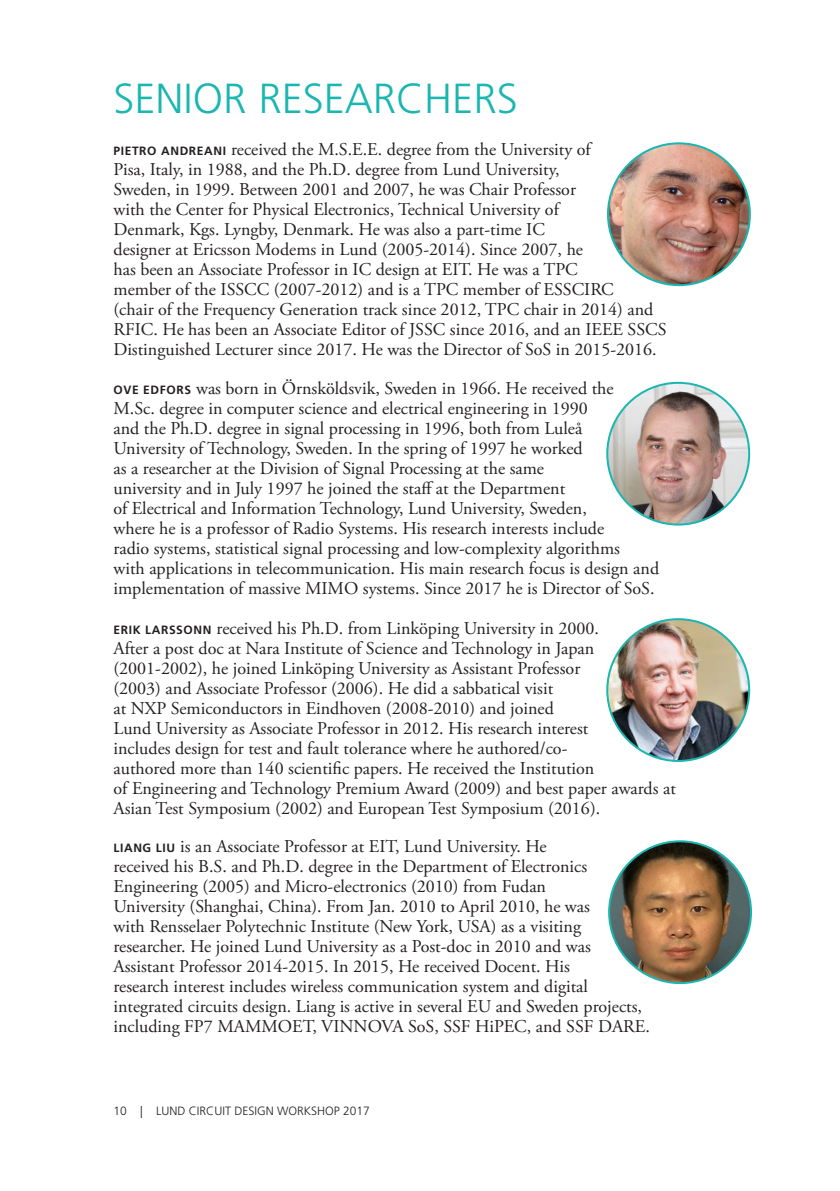
<style>
.page{position:relative;width:840px;height:1191px;background:#fff}
.page>*{position:absolute;margin:0;border:0;box-sizing:border-box;transform-origin:0 0}
.SoS_Rubr{font:300 42px "Frutiger LT Std";color:#1ab6b0}
.SoS_Bröd{font:18px/20px "Adobe Garamond Pro";color:#231f20}
.t1{font:300 12px "Frutiger LT Std";color:#231f20}
.s1{font-family:"Frutiger LT Std";font-weight:700;font-size:12px}
</style>
<div class="page">
<img style="left:607px;top:143px;width:142px;height:142px;border-radius:71px">
<img style="left:607px;top:383px;width:141px;height:141px;border-radius:71px">
<img style="left:607px;top:619px;width:141px;height:142px;border-radius:71px">
<img style="left:608px;top:841px;width:142px;height:142px;border-radius:71px">
<p class="SoS_Rubr" style="left:113px;top:75px;width:405px">SENIOR RESEARCHERS</p>
<p class="SoS_Bröd" style="left:113px;top:140px;width:554px"><span class="s1">PIETRO ANDREANI</span> received the M.S.E.E. degree from the University of<br>Pisa, Italy, in 1988, and the Ph.D. degree from Lund University,<br>Sweden, in 1999. Between 2001 and 2007, he was Chair Professor<br>with the Center for Physical Electronics, Technical University of<br>Denmark, Kgs. Lyngby, Denmark. He was also a part-time IC<br>designer at Ericsson Modems in Lund (2005-2014). Since 2007, he<br>has been an Associate Professor in IC design at EIT. He was a TPC<br>member of the ISSCC (2007-2012) and is a TPC member of ESSCIRC<br>(chair of the Frequency Generation track since 2012, TPC chair in 2014) and RFIC. He has been an Associate Editor of JSSC since 2016, and an IEEE SSCS Distinguished Lecturer since 2017. He was the Director of SoS in 2015-2016.</p>
<p class="SoS_Bröd" style="left:113px;top:379px;width:547px"><span class="s1">OVE EDFORS</span> was born in Örnsköldsvik, Sweden in 1966. He received the M.Sc. degree in computer science and electrical engineering in 1990<br>and the Ph.D. degree in signal processing in 1996, both from Luleå<br>University of Technology, Sweden. In the spring of 1997 he worked<br>as a researcher at the Division of Signal Processing at the same<br>university and in July 1997 he joined the staff at the Department<br>of Electrical and Information Technology, Lund University, Sweden,<br>where he is a professor of Radio Systems. His research interests include<br>radio systems, statistical signal processing and low-complexity algorithms<br>with applications in telecommunication. His main research focus is design and implementation of massive MIMO systems. Since 2017 he is Director of SoS.</p>
<p class="SoS_Bröd" style="left:113px;top:619px;width:563px"><span class="s1">ERIK LARSSONN</span> received his Ph.D. from Linköping University in 2000.<br>After a post doc at Nara Institute of Science and Technology in Japan (2001-2002), he joined Linköping University as Assistant Professor<br>(2003) and Associate Professor (2006). He did a sabbatical visit<br>at NXP Semiconductors in Eindhoven (2008-2010) and joined<br>Lund University as Associate Professor in 2012. His research interest<br>includes design for test and fault tolerance where he authored/co-<br>authored more than 140 scientific papers. He received the Institution<br>of Engineering and Technology Premium Award (2009) and best paper awards at Asian Test Symposium (2002) and European Test Symposium (2016).</p>
<p class="SoS_Bröd" style="left:113px;top:837px;width:537px"><span class="s1">LIANG LIU</span> is an Associate Professor at EIT, Lund University. He<br>received his B.S. and Ph.D. degree in the Department of Electronics Engineering (2005) and Micro-electronics (2010) from Fudan<br>University (Shanghai, China). From Jan. 2010 to April 2010, he was<br>with Rensselaer Polytechnic Institute (New York, USA) as a visiting researcher. He joined Lund University as a Post-doc in 2010 and was Assistant Professor 2014-2015. In 2015, He received Docent. His<br>research interest includes wireless communication system and digital integrated circuits design. Liang is active in several EU and Sweden projects, including FP7 MAMMOET, VINNOVA SoS, SSF HiPEC, and SSF DARE.</p>
<p class="t1" style="left:113px;top:1104px;width:258px">10 | LUND CIRCUIT DESIGN WORKSHOP 2017</p>
</div>
